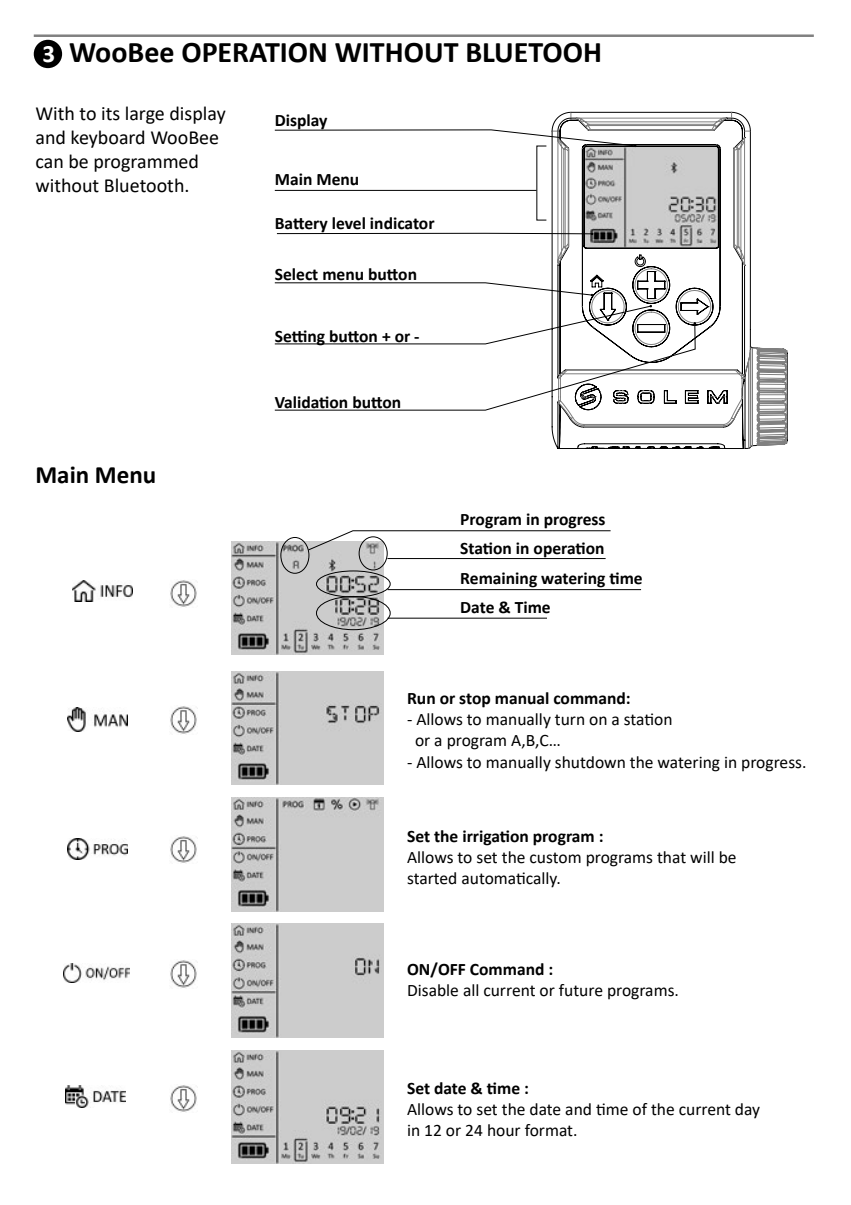
<style>
.page{position:relative;width:851px;height:1205px;background:#fff}
.page>*{position:absolute;margin:0;border:0;box-sizing:border-box;transform-origin:0 0}
.t1{font:700 30px "Calibri";color:#000}
.t2{font:700 25px "Calibri";color:#000}
.t3{font:700 25px "Calibri";color:#fff}
.t4{font:20px/24px "Calibri";color:#000}
.t5{font:17.5px/21px "Calibri";color:#000}
.t6{font:700 17.5px/29.5px "Calibri";color:#000}
.t7{font:9.25px "Century Gothic";color:#000}
.t8{font:6px "Century Gothic";color:#000;scale:.96 1}
.t9{font:4.25px "Century Gothic";color:#000}
</style>
<div class="page">
<img style="left:232px;top:671px;width:151px;height:114px">
<img style="left:232px;top:924px;width:151px;height:113px">
<img style="left:232px;top:798px;width:151px;height:113px">
<img style="left:232px;top:1050px;width:151px;height:114px">
<img style="left:232px;top:541px;width:151px;height:114px">
<hr style="left:34px;top:34px;width:779px;height:3px;background:#000">
<svg style="left:551px;top:112px;width:235px;height:337px"></svg>
<svg style="left:274px;top:282px;width:319px;height:14px"></svg>
<svg style="left:274px;top:305px;width:422px;height:106px"></svg>
<svg style="left:276px;top:233px;width:317px;height:2px"></svg>
<svg style="left:274px;top:130px;width:362px;height:17px"></svg>
<hr style="left:275px;top:190px;width:261px;height:1px;background:#000">
<div style="left:280px;top:537px;width:29px;height:36px;border:1px solid #000;border-radius:50%"></div>
<div style="left:359px;top:536px;width:28px;height:34px;border:1px solid #000;border-radius:50%"></div>
<div style="left:316px;top:571px;width:74px;height:26px;border:1px solid #000;border-radius:50%"></div>
<div style="left:316px;top:596px;width:74px;height:34px;border:1px solid #000;border-radius:50%"></div>
<img style="left:73px;top:581px;width:60px;height:20px">
<img style="left:63px;top:963px;width:66px;height:19px">
<img style="left:65px;top:1085px;width:60px;height:22px">
<img style="left:68px;top:708px;width:60px;height:23px">
<img style="left:68px;top:838px;width:60px;height:21px">
<div style="left:34px;top:40px;width:28px;height:28px;background:#000;border-radius:50%"></div>
<hr style="left:387px;top:589px;width:254px;height:1px;background:#000">
<hr style="left:387px;top:558px;width:218px;height:1px;background:#000">
<hr style="left:387px;top:618px;width:160px;height:1px;background:#000">
<svg style="left:308px;top:530px;width:303px;height:20px"></svg>
<img style="left:170px;top:580px;width:27px;height:27px">
<img style="left:170px;top:706px;width:27px;height:28px">
<img style="left:170px;top:836px;width:27px;height:27px">
<img style="left:170px;top:960px;width:27px;height:28px">
<img style="left:170px;top:1085px;width:27px;height:27px">
<h2 class="t3" style="left:43px;top:36px;width:14px">3</h2>
<h1 class="t1" style="left:69px;top:31px;width:534px">WooBee OPERATION WITHOUT BLUETOOH</h1>
<p class="t4" style="left:35px;top:101px;width:192px">With to its large display and keyboard WooBee can be programmed without Bluetooth.</p>
<h2 class="t2" style="left:35px;top:457px;width:122px">Main Menu</h2>
<p class="t6" style="left:275px;top:105px;width:54px">Display</p>
<p class="t6" style="left:275px;top:164px;width:86px">Main Menu</p>
<p class="t6" style="left:275px;top:208px;width:161px">Battery level indicator</p>
<p class="t6" style="left:275px;top:259px;width:144px">Select menu button</p>
<p class="t6" style="left:275px;top:321px;width:146px">Setting button + or -</p>
<p class="t6" style="left:275px;top:387px;width:128px">Validation button</p>
<p class="t6" style="left:460px;top:504px;width:147px">Program in progress</p>
<p class="t6" style="left:460px;top:533px;width:184px">Station in operation<br>Remaining watering time<br>Date &amp; Time</p>
<p class="t9" style="left:550px;top:550px;width:53px">VOLUME MATIERE (mm3):</p>
<p class="t7" style="left:463px;top:549px;width:66px">Matériau &lt;non</p>
<p class="t8" style="left:566px;top:573px;width:45px">FEUILLE 1 SUR 1</p>
<p class="t6" style="left:407px;top:684px;width:225px">Run or stop manual command:</p>
<p class="t5" style="left:415px;top:709px;width:259px;text-indent:-8px">- Allows to manually turn on a station or a program A,B,C…</p>
<p class="t5" style="left:407px;top:751px;width:401px">- Allows to manually shutdown the watering in progress.</p>
<p class="t6" style="left:407px;top:821px;width:198px">Set the irrigation program :</p>
<p class="t5" style="left:407px;top:846px;width:331px">Allows to set the custom programs that will be started automatically.</p>
<p class="t6" style="left:407px;top:954px;width:148px">ON/OFF Command :</p>
<p class="t5" style="left:407px;top:979px;width:273px">Disable all current or future programs.</p>
<p class="t6" style="left:407px;top:1073px;width:123px">Set date &amp; time :</p>
<p class="t5" style="left:407px;top:1098px;width:354px">Allows to set the date and time of the current day in 12 or 24 hour format.</p>
</div>
